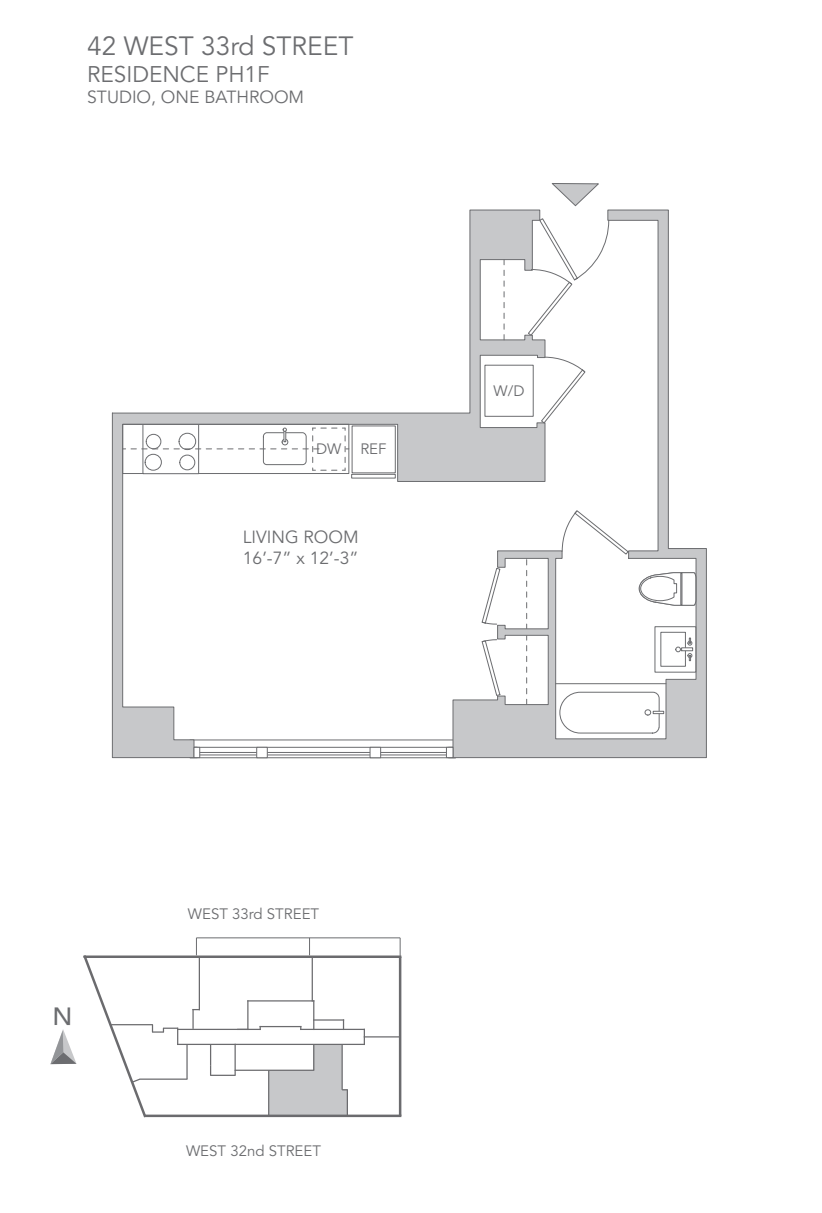
<style>
.page{position:relative;width:822px;height:1213px;background:#fff}
.page>*{position:absolute;margin:0;border:0;box-sizing:border-box;transform-origin:0 0}
.t1{font:26.25px "Avenir";color:#6c6d70}
.t2{font:500 25px "Avenir";color:#6c6d70}
.t3{font:22.5px "Avenir";color:#6c6d70}
.t4{font:17.5px/21px "Avenir";color:#6c6d70}
.t5{font:15px "Avenir";color:#6c6d70}
</style>
<div class="page">
<div style="left:268px;top:1070px;width:57px;height:46px;background:#c7c8ca"></div>
<div style="left:319px;top:1090px;width:28px;height:26px;background:#c7c8ca"></div>
<div style="left:313px;top:1044px;width:29px;height:65px;background:#c7c8ca"></div>
<svg style="left:111px;top:412px;width:341px;height:346px"></svg>
<svg style="left:452px;top:209px;width:255px;height:549px"></svg>
<svg style="left:194px;top:747px;width:6px;height:11px"></svg>
<div style="left:446px;top:747px;width:7px;height:11px;background:#fff;border:1px solid #6c6d70"></div>
<hr style="left:555px;top:683px;width:110px;height:1px;background:#6c6d70">
<div style="left:654px;top:626px;width:41px;height:46px;background:#fff"></div>
<div style="left:660px;top:632px;width:25px;height:34px;border:1px solid #6c6d70"></div>
<svg style="left:675px;top:638px;width:18px;height:23px"></svg>
<svg style="left:481px;top:639px;width:19px;height:57px"></svg>
<svg style="left:481px;top:568px;width:19px;height:57px"></svg>
<svg style="left:561px;top:510px;width:67px;height:45px"></svg>
<div style="left:484px;top:365px;width:49px;height:52px;background:#fff;border:1px solid #6c6d70"></div>
<svg style="left:540px;top:357px;width:45px;height:67px"></svg>
<svg style="left:527px;top:218px;width:82px;height:118px"></svg>
<svg style="left:503px;top:292px;width:1px;height:26px"></svg>
<svg style="left:503px;top:260px;width:1px;height:26px"></svg>
<svg style="left:551px;top:183px;width:48px;height:24px"></svg>
<div style="left:351px;top:426px;width:44px;height:47px;background:#fff;border:1px solid #6c6d70"></div>
<svg style="left:351px;top:474px;width:44px;height:4px"></svg>
<div style="left:122px;top:424px;width:227px;height:50px;border:1px solid #6c6d70"></div>
<div style="left:143px;top:425px;width:55px;height:49px;background:#fff"></div>
<div style="left:142px;top:425px;width:57px;height:49px;border:1px solid #6c6d70"></div>
<div style="left:145px;top:454px;width:17px;height:16px;background:#fff;border:1px solid #6c6d70;border-radius:50%"></div>
<div style="left:146px;top:434px;width:15px;height:15px;background:#fff;border:1px solid #6c6d70;border-radius:50%"></div>
<div style="left:179px;top:455px;width:16px;height:15px;background:#fff;border:1px solid #6c6d70;border-radius:50%"></div>
<div style="left:179px;top:433px;width:17px;height:17px;background:#fff;border:1px solid #6c6d70;border-radius:50%"></div>
<svg style="left:260px;top:428px;width:89px;height:43px"></svg>
<svg style="left:217px;top:449px;width:37px;height:1px"></svg>
<svg style="left:185px;top:449px;width:26px;height:1px"></svg>
<svg style="left:142px;top:449px;width:26px;height:1px"></svg>
<svg style="left:123px;top:449px;width:13px;height:1px"></svg>
<svg style="left:559px;top:692px;width:104px;height:42px"></svg>
<div style="left:198px;top:560px;width:70px;height:15px;background:#fff"></div>
<svg style="left:50px;top:1029px;width:26px;height:35px"></svg>
<hr style="left:146px;top:1114px;width:254px;height:3px;background:#6b6b6e">
<hr style="left:85px;top:955px;width:315px;height:3px;background:#6b6b6e">
<hr style="left:399px;top:957px;width:2px;height:159px;background:#6b6b6e">
<hr style="left:248px;top:1000px;width:65px;height:1px;background:#6b6b6e">
<hr style="left:178px;top:1029px;width:70px;height:1px;background:#6b6b6e">
<hr style="left:178px;top:1044px;width:186px;height:1px;background:#6b6b6e">
<svg style="left:313px;top:1001px;width:1px;height:28px"></svg>
<hr style="left:260px;top:1026px;width:40px;height:1px;background:#6b6b6e">
<svg style="left:238px;top:1001px;width:23px;height:29px"></svg>
<svg style="left:363px;top:1029px;width:2px;height:15px"></svg>
<hr style="left:300px;top:1029px;width:64px;height:1px;background:#6b6b6e">
<hr style="left:313px;top:1019px;width:30px;height:1px;background:#6b6b6e">
<hr style="left:364px;top:1036px;width:36px;height:1px;background:#6b6b6e">
<hr style="left:311px;top:957px;width:2px;height:44px;background:#6b6b6e">
<hr style="left:199px;top:957px;width:1px;height:52px;background:#6b6b6e">
<svg style="left:192px;top:1009px;width:7px;height:19px"></svg>
<svg style="left:210px;top:1045px;width:26px;height:31px"></svg>
<hr style="left:235px;top:1069px;width:78px;height:2px;background:#6b6b6e">
<svg style="left:313px;top:1045px;width:1px;height:25px"></svg>
<hr style="left:234px;top:1044px;width:2px;height:26px;background:#6b6b6e">
<hr style="left:341px;top:1044px;width:1px;height:46px;background:#6b6b6e">
<hr style="left:346px;top:1090px;width:2px;height:26px;background:#6b6b6e">
<hr style="left:268px;top:1070px;width:1px;height:46px;background:#6b6b6e">
<hr style="left:140px;top:1078px;width:47px;height:2px;background:#6b6b6e">
<hr style="left:186px;top:1044px;width:1px;height:35px;background:#6b6b6e">
<svg style="left:83px;top:955px;width:95px;height:163px"></svg>
<svg style="left:399px;top:938px;width:1px;height:18px"></svg>
<hr style="left:196px;top:937px;width:204px;height:1px;background:#6c6d70">
<svg style="left:309px;top:938px;width:1px;height:17px"></svg>
<svg style="left:196px;top:938px;width:1px;height:17px"></svg>
<svg style="left:638px;top:572px;width:58px;height:34px"></svg>
<div style="left:680px;top:572px;width:2px;height:33px;background:#fff;border:1px solid #6c6d70"></div>
<h1 class="t1" style="left:87px;top:30px;width:267px">42 WEST 33rd STREET</h1>
<p class="t3" style="left:87px;top:61px;width:184px">RESIDENCE PH1F</p>
<p class="t4" style="left:87px;top:87px;width:218px">STUDIO, ONE BATHROOM</p>
<p class="t5" style="left:316px;top:440px;width:27px">DW</p>
<p class="t5" style="left:360px;top:440px;width:28px">REF</p>
<p class="t4" style="left:242px;top:527px;width:117px">LIVING ROOM<br>16’-7” x 12’-3”</p>
<p class="t5" style="left:493px;top:383px;width:32px">W/D</p>
<h2 class="t2" style="left:52px;top:994px;width:22px">N</h2>
<p class="t5" style="left:188px;top:905px;width:133px">WEST 33rd STREET</p>
<p class="t5" style="left:186px;top:1142px;width:136px">WEST 32nd STREET</p>
</div>
